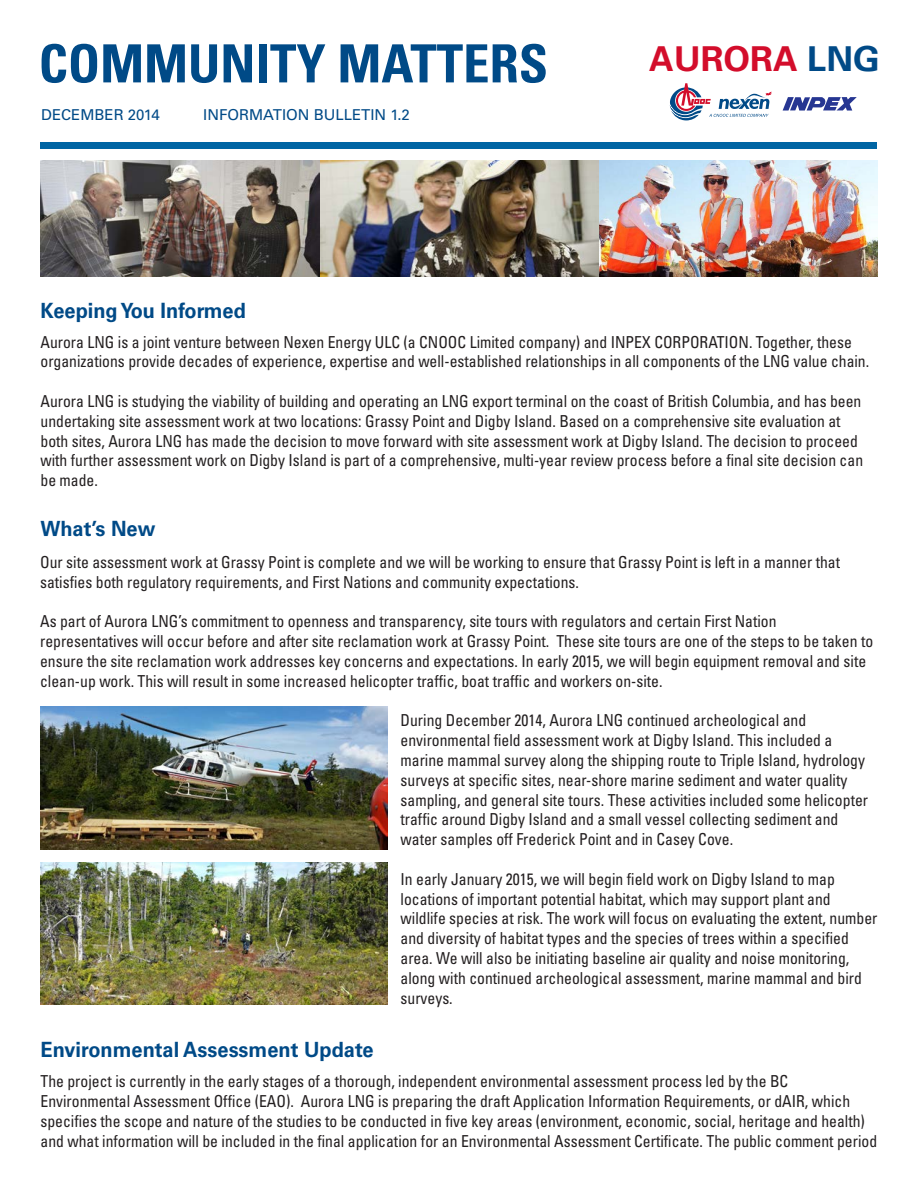
<style>
.page{position:relative;width:918px;height:1188px;background:#fff}
.page>*{position:absolute;margin:0;border:0;box-sizing:border-box;transform-origin:0 0}
.t1{font:700 condensed 52.65px "Univers";color:#004a87}
.t2{font:700 34.2px "Univers";color:#d30d2b}
.t3{font:700 21px "Univers";color:#004a87;scale:.95 1}
.t4{font:condensed 16.5px/19.8px "Univers";color:#231f20;scale:.95 1}
.t5{font:15px "Univers";color:#004a87}
.s1{color:#004a87}
</style>
<div class="page">
<svg style="left:670px;top:83px;width:102px;height:37px"></svg>
<svg style="left:783px;top:97px;width:74px;height:14px"></svg>
<div style="left:40px;top:142px;width:838px;height:6px;background:#0065a4"></div>
<img style="left:40px;top:161px;width:558px;height:115px">
<img style="left:600px;top:161px;width:278px;height:115px">
<img style="left:40px;top:707px;width:347px;height:143px">
<img style="left:40px;top:862px;width:347px;height:143px">
<h1 class="t1" style="left:39px;top:31px;width:511px">COMMUNITY MATTERS</h1>
<h2 class="t2" style="left:649px;top:39px;width:232px">AURORA <span class="s1">LNG</span></h2>
<p class="t5" style="left:41px;top:106px;width:120px">DECEMBER 2014</p>
<p class="t5" style="left:203px;top:106px;width:208px">INFORMATION BULLETIN 1.2</p>
<p class="t3" style="left:40px;top:298px;width:218px">Keeping You Informed</p>
<p class="t4" style="left:40px;top:332px;width:874px">Aurora LNG is a joint venture between Nexen Energy ULC (a CNOOC Limited company) and INPEX CORPORATION. Together, these organizations provide decades of experience, expertise and well-established relationships in all components of the LNG value chain.</p>
<p class="t4" style="left:40px;top:391px;width:867px">Aurora LNG is studying the viability of building and operating an LNG export terminal on the coast of British Columbia, and has been undertaking site assessment work at two locations: Grassy Point and Digby Island. Based on a comprehensive site evaluation at both sites, Aurora LNG has made the decision to move forward with site assessment work at Digby Island. The decision to proceed with further assessment work on Digby Island is part of a comprehensive, multi-year review process before a final site decision can be made.</p>
<p class="t3" style="left:40px;top:516px;width:122px">What’s New</p>
<p class="t4" style="left:40px;top:552px;width:844px">Our site assessment work at Grassy Point is complete and we will be working to ensure that Grassy Point is left in a manner that satisfies both regulatory requirements, and First Nations and community expectations.</p>
<p class="t4" style="left:40px;top:611px;width:879px">As part of Aurora LNG’s commitment to openness and transparency, site tours with regulators and certain First Nation representatives will occur before and after site reclamation work at Grassy Point. These site tours are one of the steps to be taken to ensure the site reclamation work addresses key concerns and expectations. In early 2015, we will begin equipment removal and site clean-up work. This will result in some increased helicopter traffic, boat traffic and workers on-site.</p>
<p class="t4" style="left:401px;top:710px;width:494px">During December 2014, Aurora LNG continued archeological and environmental field assessment work at Digby Island. This included a marine mammal survey along the shipping route to Triple Island, hydrology surveys at specific sites, near-shore marine sediment and water quality sampling, and general site tours. These activities included some helicopter traffic around Digby Island and a small vessel collecting sediment and water samples off Frederick Point and in Casey Cove.</p>
<p class="t4" style="left:401px;top:869px;width:503px">In early January 2015, we will begin field work on Digby Island to map locations of important potential habitat, which may support plant and wildlife species at risk. The work will focus on evaluating the extent, number and diversity of habitat types and the species of trees within a specified area. We will also be initiating baseline air quality and noise monitoring, along with continued archeological assessment, marine mammal and bird surveys.</p>
<p class="t3" style="left:40px;top:1038px;width:352px">Environmental Assessment Update</p>
<p class="t4" style="left:40px;top:1071px;width:882px">The project is currently in the early stages of a thorough, independent environmental assessment process led by the BC Environmental Assessment Office (EAO). Aurora LNG is preparing the draft Application Information Requirements, or dAIR, which specifies the scope and nature of the studies to be conducted in five key areas (environment, economic, social, heritage and health) and what information will be included in the final application for an Environmental Assessment Certificate. The public comment period</p>
</div>
